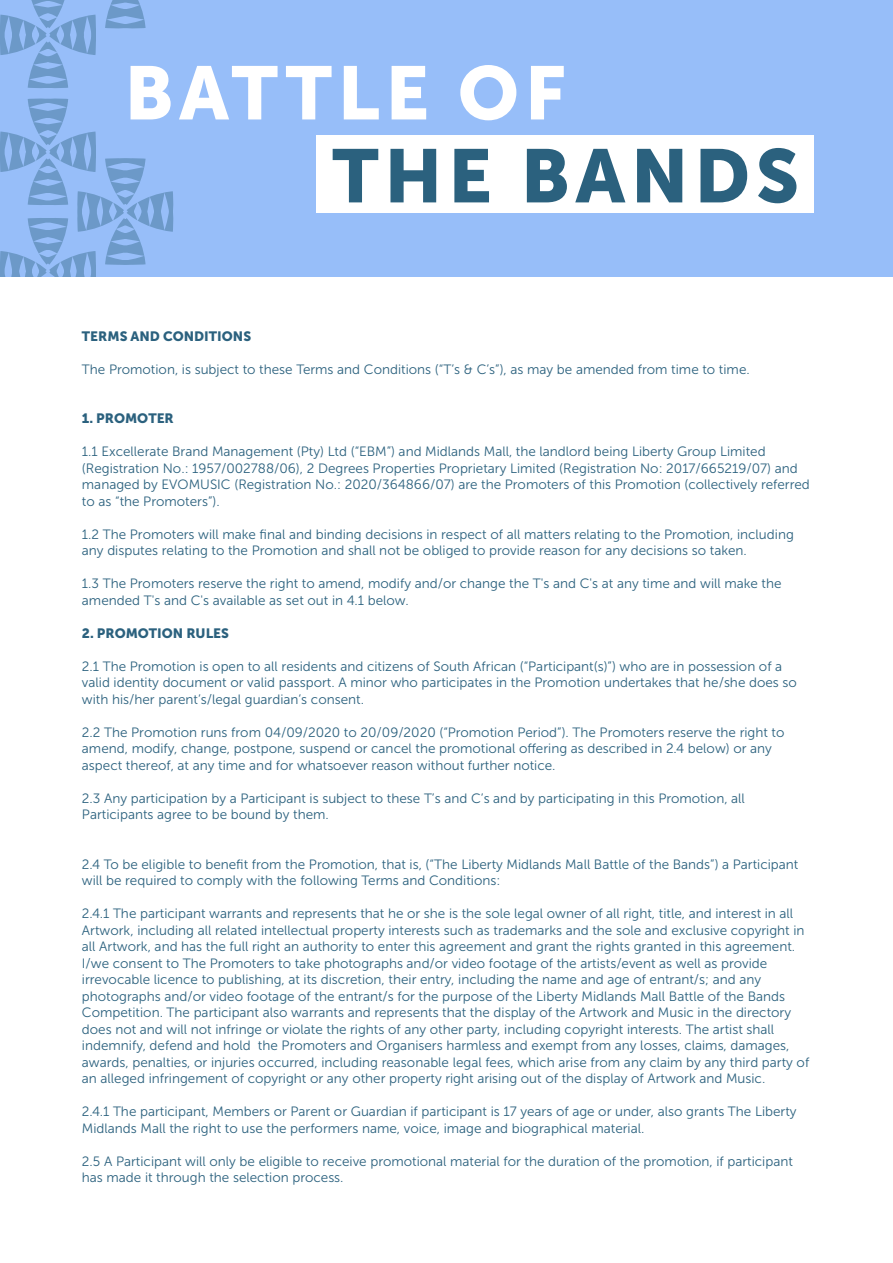
<style>
.page{position:relative;width:893px;height:1263px;background:#fff}
.page>*{position:absolute;margin:0;border:0;box-sizing:border-box;transform-origin:0 0}
.t1{font:74.85px "Museo Sans 900";letter-spacing:.075em;color:#fff}
.t2{font:74.85px "Museo Sans 900";letter-spacing:.075em;color:#2b617e}
.t3{font:13.5px/16.5px "Museo Sans 300";color:#2b617e}
.t4{font:13.5px "Museo Sans 900";color:#2b617e}
</style>
<div class="page">
<div style="left:0;top:0;width:893px;height:277px;background:#97bef9"></div>
<svg style="left:0;top:0;width:174px;height:277px"></svg>
<div style="left:316px;top:135px;width:497px;height:78px;background:#fff"></div>
<p class="t1" style="left:124px;top:51px;width:443px">BATTLE OF</p>
<p class="t2" style="left:332px;top:134px;width:468px">THE BANDS</p>
<p class="t4" style="left:82px;top:328px;width:171px">TERMS AND CONDITIONS</p>
<p class="t3" style="left:82px;top:361px;width:669px">The Promotion, is subject to these Terms and Conditions (“T’s &amp; C’s”), as may be amended from time to time.</p>
<p class="t4" style="left:82px;top:411px;width:93px">1. PROMOTER</p>
<p class="t3" style="left:82px;top:443px;width:729px">1.1 Excellerate Brand Management (Pty) Ltd (“EBM”) and Midlands Mall, the landlord being Liberty Group Limited (Registration No.: 1957/002788/06), 2 Degrees Properties Proprietary Limited (Registration No: 2017/665219/07) and managed by EVOMUSIC (Registration No.: 2020/364866/07) are the Promoters of this Promotion (collectively referred to as “the Promoters”).</p>
<p class="t3" style="left:82px;top:526px;width:713px">1.2 The Promoters will make final and binding decisions in respect of all matters relating to the Promotion, including any disputes relating to the Promotion and shall not be obliged to provide reason for any decisions so taken.</p>
<p class="t3" style="left:82px;top:575px;width:701px">1.3 The Promoters reserve the right to amend, modify and/or change the T's and C's at any time and will make the amended T's and C's available as set out in 4.1 below.</p>
<p class="t4" style="left:82px;top:625px;width:149px">2. PROMOTION RULES</p>
<p class="t3" style="left:82px;top:658px;width:716px">2.1 The Promotion is open to all residents and citizens of South African (“Participant(s)”) who are in possession of a valid identity document or valid passport. A minor who participates in the Promotion undertakes that he/she does so with his/her parent’s/legal guardian’s consent.</p>
<p class="t3" style="left:82px;top:724px;width:704px">2.2 The Promotion runs from 04/09/2020 to 20/09/2020 (“Promotion Period”). The Promoters reserve the right to amend, modify, change, postpone, suspend or cancel the promotional offering as described in 2.4 below) or any aspect thereof, at any time and for whatsoever reason without further notice.</p>
<p class="t3" style="left:82px;top:790px;width:664px">2.3 Any participation by a Participant is subject to these T’s and C’s and by participating in this Promotion, all<br>Participants agree to be bound by them.</p>
<p class="t3" style="left:82px;top:856px;width:718px">2.4 To be eligible to benefit from the Promotion, that is, (“The Liberty Midlands Mall Battle of the Bands”) a Participant will be required to comply with the following Terms and Conditions:</p>
<p class="t3" style="left:82px;top:905px;width:729px">2.4.1 The participant warrants and represents that he or she is the sole legal owner of all right, title, and interest in all Artwork, including all related intellectual property interests such as trademarks and the sole and exclusive copyright in all Artwork, and has the full right an authority to enter this agreement and grant the rights granted in this agreement.<br>I/we consent to The Promoters to take photographs and/or video footage of the artists/event as well as provide irrevocable licence to publishing, at its discretion, their entry, including the name and age of entrant/s; and any photographs and/or video footage of the entrant/s for the purpose of the Liberty Midlands Mall Battle of the Bands Competition. The participant also warrants and represents that the display of the Artwork and Music in the directory does not and will not infringe or violate the rights of any other party, including copyright interests. The artist shall indemnify, defend and hold the Promoters and Organisers harmless and exempt from any losses, claims, damages, awards, penalties, or injuries occurred, including reasonable legal fees, which arise from any claim by any third party of an alleged infringement of copyright or any other property right arising out of the display of Artwork and Music.</p>
<p class="t3" style="left:82px;top:1103px;width:716px">2.4.1 The participant, Members or Parent or Guardian if participant is 17 years of age or under, also grants The Liberty<br>Midlands Mall the right to use the performers name, voice, image and biographical material.</p>
<p class="t3" style="left:82px;top:1153px;width:712px">2.5 A Participant will only be eligible to receive promotional material for the duration of the promotion, if participant has made it through the selection process.</p>
</div>
